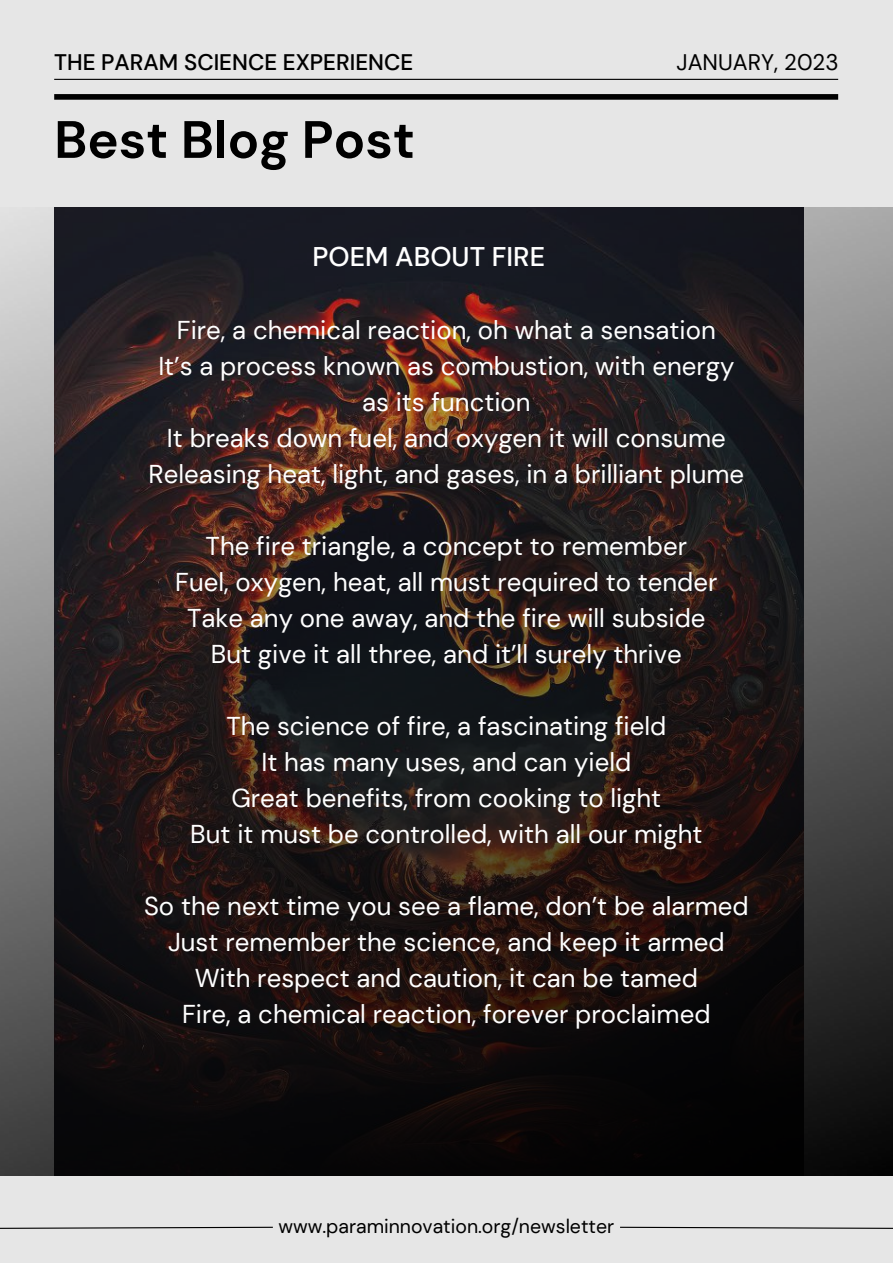
<style>
.page{position:relative;width:893px;height:1264px;background:#fff}
.page>*{position:absolute;margin:0;border:0;box-sizing:border-box;transform-origin:0 0}
.t1{font:700 52.5px "DM Sans";color:#000}
.t2{font:500 27px "DM Sans";color:#fff}
.t3{font:25.8px/36px "DM Sans";color:#fff;text-align:center}
.t4{font:500 22.5px "DM Sans";color:#000}
.t5{font:22.5px "DM Sans";color:#000}
.t6{font:19.5px "DM Sans";color:#000}
</style>
<div class="page">
<div style="left:0;top:0;width:892px;height:1262px;background:#e6e6e6"></div>
<hr style="left:54px;top:79px;width:784px;height:1px;background:#000">
<svg style="left:0;top:1226px;width:273px;height:3px"></svg>
<svg style="left:620px;top:1226px;width:272px;height:3px"></svg>
<div style="left:54px;top:94px;width:784px;height:6px;background:#000"></div>
<img style="left:0;top:207px;width:892px;height:968px">
<p class="t4" style="left:54px;top:47px;width:360px">THE PARAM SCIENCE EXPERIENCE</p>
<p class="t5" style="left:676px;top:47px;width:164px">JANUARY, 2023</p>
<h1 class="t1" style="left:54px;top:106px;width:362px">Best Blog Post</h1>
<p class="t2" style="left:312px;top:239px;width:234px">POEM ABOUT FIRE</p>
<p class="t3" style="left:148px;top:312px;width:597px">Fire, a chemical reaction, oh what a sensation<br>It’s a process known as combustion, with energy as its function<br>It breaks down fuel, and oxygen it will consume Releasing heat, light, and gases, in a brilliant plume</p>
<p class="t3" style="left:175px;top:528px;width:543px">The fire triangle, a concept to remember<br>Fuel, oxygen, heat, all must required to tender Take any one away, and the fire will subside But give it all three, and it’ll surely thrive</p>
<p class="t3" style="left:190px;top:708px;width:513px">The science of fire, a fascinating field<br>It has many uses, and can yield<br>Great benefits, from cooking to light<br>But it must be controlled, with all our might</p>
<p class="t3" style="left:144px;top:888px;width:606px">So the next time you see a flame, don’t be alarmed Just remember the science, and keep it armed With respect and caution, it can be tamed<br>Fire, a chemical reaction, forever proclaimed</p>
<p class="t6" style="left:278px;top:1213px;width:337px">www.paraminnovation.org/newsletter</p>
</div>
